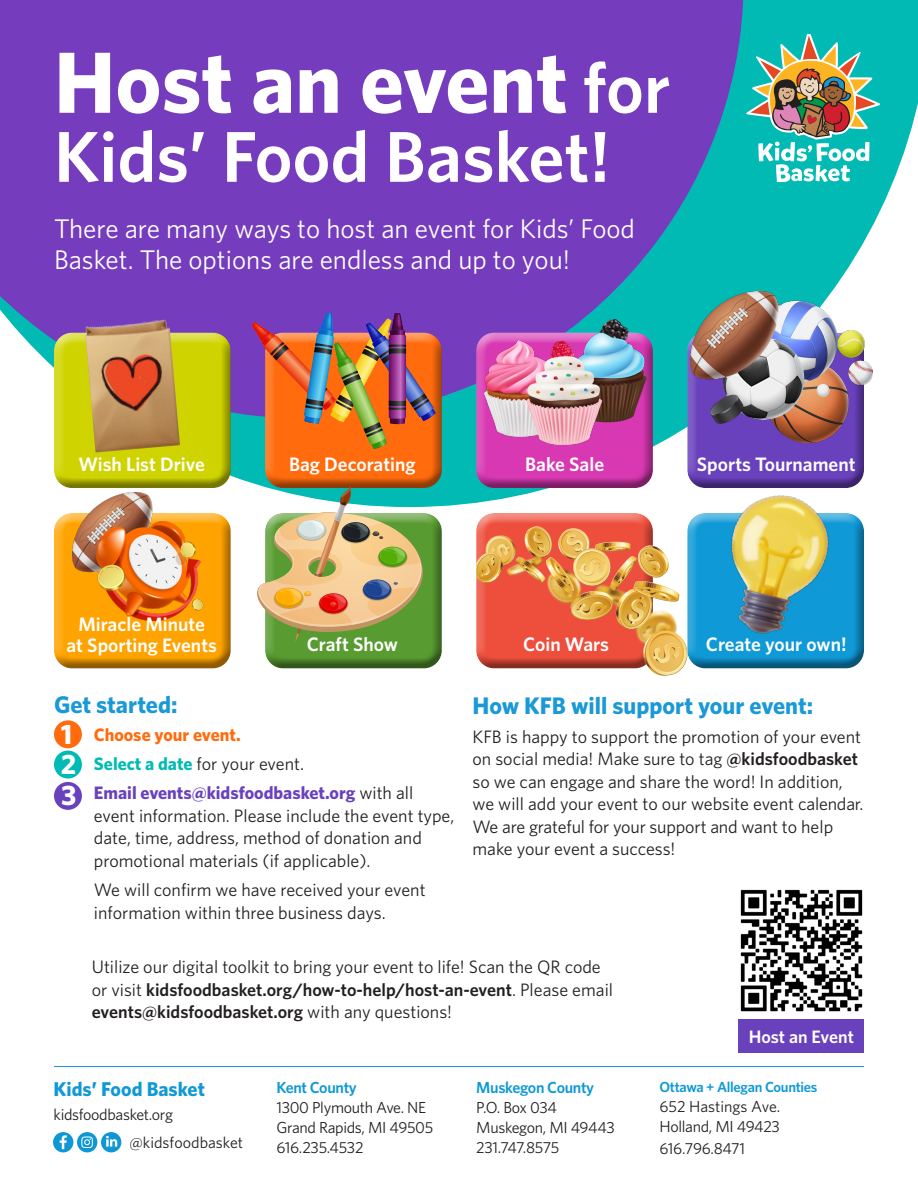
<style>
.page{position:relative;width:918px;height:1188px;background:#fff}
.page>*{position:absolute;margin:0;border:0;box-sizing:border-box;transform-origin:0 0}
.t1{font:700 87px "Whitney";color:#fff}
.t2{font:600 72px "Whitney";color:#fff}
.t3{font:700 28.2px "Whitney";color:#fff}
.t4{font:27px/31.5px "Whitney";color:#fff}
.t5{font:700 24px "Whitney";color:#1a99d6}
.t6{font:700 19.95px "Whitney";color:#0f99d6}
.t7{font:600 19.5px/21px "Whitney";color:#fff;text-align:center}
.t8{font:18px/22.5px "Whitney";color:#231f20}
.t9{font:700 18px "Whitney";color:#ff6b0d}
.t10{font:600 18px "Whitney";color:#fff}
.body_copy{font:15.9px/20px "Whitney";letter-spacing:-.02em;color:#231f20}
.body_copy-2{font:15.9px "Whitney";color:#231f20}
.t11{font:600 15.9px "Whitney";letter-spacing:-.02em;color:#0f99d6}
.t12{font:600 14.55px "Whitney";letter-spacing:-.02em;color:#0f99d6}
.s1{font-weight:600;font-size:72px}
.s2{font-weight:700;color:#00bbb5}
.s3{font-weight:700;color:#6a41bd}
.s4{font-weight:600}
.s5{font-weight:600;color:#0f99d6}
</style>
<div class="page">
<svg style="left:232px;top:0;width:686px;height:507px;fill:#01bab4"></svg>
<svg style="left:0;top:0;width:744px;height:418px;background:#7046bd"></svg>
<div style="left:54px;top:720px;width:28px;height:28px;background:#ff6b0d;border-radius:50%"></div>
<div style="left:54px;top:751px;width:28px;height:28px;background:#00bbb5;border-radius:50%"></div>
<div style="left:54px;top:782px;width:28px;height:28px;background:#6a41bd;border-radius:50%"></div>
<svg style="left:53px;top:1132px;width:68px;height:20px"></svg>
<hr style="left:54px;top:1066px;width:810px;height:1px;background:#0f99d6">
<svg style="left:746px;top:35px;width:134px;height:147px;background:#62ad9a"></svg>
<div style="left:52px;top:337px;width:180px;height:153px;background:#231f20;opacity:.5"></div>
<div style="left:476px;top:337px;width:180px;height:153px;background:#231f20;opacity:.5"></div>
<div style="left:265px;top:337px;width:178px;height:153px;background:#231f20;opacity:.5"></div>
<div style="left:687px;top:337px;width:179px;height:153px;background:#231f20;opacity:.5"></div>
<div style="left:52px;top:517px;width:180px;height:154px;background:#231f20;opacity:.5"></div>
<div style="left:265px;top:517px;width:178px;height:154px;background:#231f20;opacity:.5"></div>
<div style="left:687px;top:517px;width:179px;height:154px;background:#231f20;opacity:.5"></div>
<img style="left:85px;top:319px;width:95px;height:134px">
<img style="left:72px;top:492px;width:136px;height:128px">
<img style="left:252px;top:313px;width:184px;height:136px">
<img style="left:485px;top:320px;width:163px;height:124px">
<img style="left:690px;top:292px;width:183px;height:150px">
<svg style="left:257px;top:486px;width:166px;height:156px;background:#b3b782"></svg>
<img style="left:476px;top:492px;width:218px;height:179px">
<div style="left:476px;top:526px;width:208px;height:139px;background:#fff;opacity:.5"></div>
<div style="left:476px;top:532px;width:211px;height:144px;background:#231f20;opacity:.5"></div>
<img style="left:687px;top:465px;width:179px;height:201px">
<img style="left:738px;top:889px;width:125px;height:134px">
<div style="left:739px;top:1019px;width:125px;height:33px;background:#6a41bd"></div>
<p class="t1" style="left:54px;top:24px;width:618px">Host an event <span class="s1">for</span></p>
<p class="t2" style="left:54px;top:109px;width:558px">Kids’ Food Basket!</p>
<p class="t4" style="left:54px;top:212px;width:582px">There are many ways to host an event for Kids’ Food<br>Basket. The options are endless and up to you!</p>
<p class="t7" style="left:79px;top:454px;width:128px">Wish List Drive</p>
<p class="t7" style="left:289px;top:454px;width:128px">Bag Decorating</p>
<p class="t7" style="left:525px;top:454px;width:80px">Bake Sale</p>
<p class="t7" style="left:697px;top:454px;width:160px">Sports Tournament</p>
<p class="t7" style="left:66px;top:614px;width:152px">Miracle Minute<br>at Sporting Events</p>
<p class="t7" style="left:307px;top:633px;width:93px">Craft Show</p>
<p class="t7" style="left:523px;top:633px;width:87px">Coin Wars</p>
<p class="t7" style="left:706px;top:633px;width:142px">Create your own!</p>
<p class="t5" style="left:54px;top:688px;width:125px">Get started:</p>
<p class="t3" style="left:61px;top:715px;width:13px">1</p>
<p class="t3" style="left:61px;top:745px;width:17px">2</p>
<p class="t3" style="left:61px;top:777px;width:17px">3</p>
<p class="t9" style="left:94px;top:722px;width:148px">Choose your event.</p>
<p class="t8" style="left:94px;top:752px;width:212px"><span class="s2">Select a date</span> for your event.</p>
<p class="t8" style="left:94px;top:781px;width:362px"><span class="s3">Email events@kidsfoodbasket.org</span> with all event information. Please include the event type, date, time, address, method of donation and promotional materials (if applicable).</p>
<p class="t8" style="left:94px;top:878px;width:333px">We will confirm we have received your event information within three business days.</p>
<p class="t5" style="left:472px;top:689px;width:342px">How KFB will support your event:</p>
<p class="t8" style="left:472px;top:725px;width:393px">KFB is happy to support the promotion of your event on social media! Make sure to tag <span class="s4">@kidsfoodbasket </span>so we can engage and share the word! In addition, we will add your event to our website event calendar.<br>We are grateful for your support and want to help make your event a success!</p>
<p class="t8" style="left:92px;top:955px;width:523px">Utilize our digital toolkit to bring your event to life! Scan the QR code or visit <span class="s4">kidsfoodbasket.org/how-to-help/host-an-event</span>. Please email <span class="s4">events@kidsfoodbasket.org</span> with any questions!</p>
<p class="t6" style="left:54px;top:1076px;width:153px">Kids’ Food Basket</p>
<p class="body_copy" style="left:54px;top:1104px;width:121px">kidsfoodbasket.org</p>
<p class="body_copy-2" style="left:129px;top:1132px;width:115px">@kidsfoodbasket</p>
<p class="body_copy" style="left:276px;top:1077px;width:158px"><span class="s5">Kent County<br></span>1300 Plymouth Ave. NE<br>Grand Rapids, MI 49505<br>616.235.4532</p>
<p class="t11" style="left:476px;top:1077px;width:120px">Muskegon County</p>
<p class="body_copy" style="left:476px;top:1097px;width:140px">P.O. Box 034<br>Muskegon, MI 49443<br>231.747.8575</p>
<p class="t10" style="left:749px;top:1024px;width:107px">Host an Event</p>
<p class="t12" style="left:659px;top:1077px;width:160px">Ottawa + Allegan Counties</p>
<p class="body_copy" style="left:659px;top:1096px;width:122px">652 Hastings Ave.<br>Holland, MI 49423</p>
<p class="body_copy" style="left:659px;top:1138px;width:87px">616.796.8471</p>
</div>
